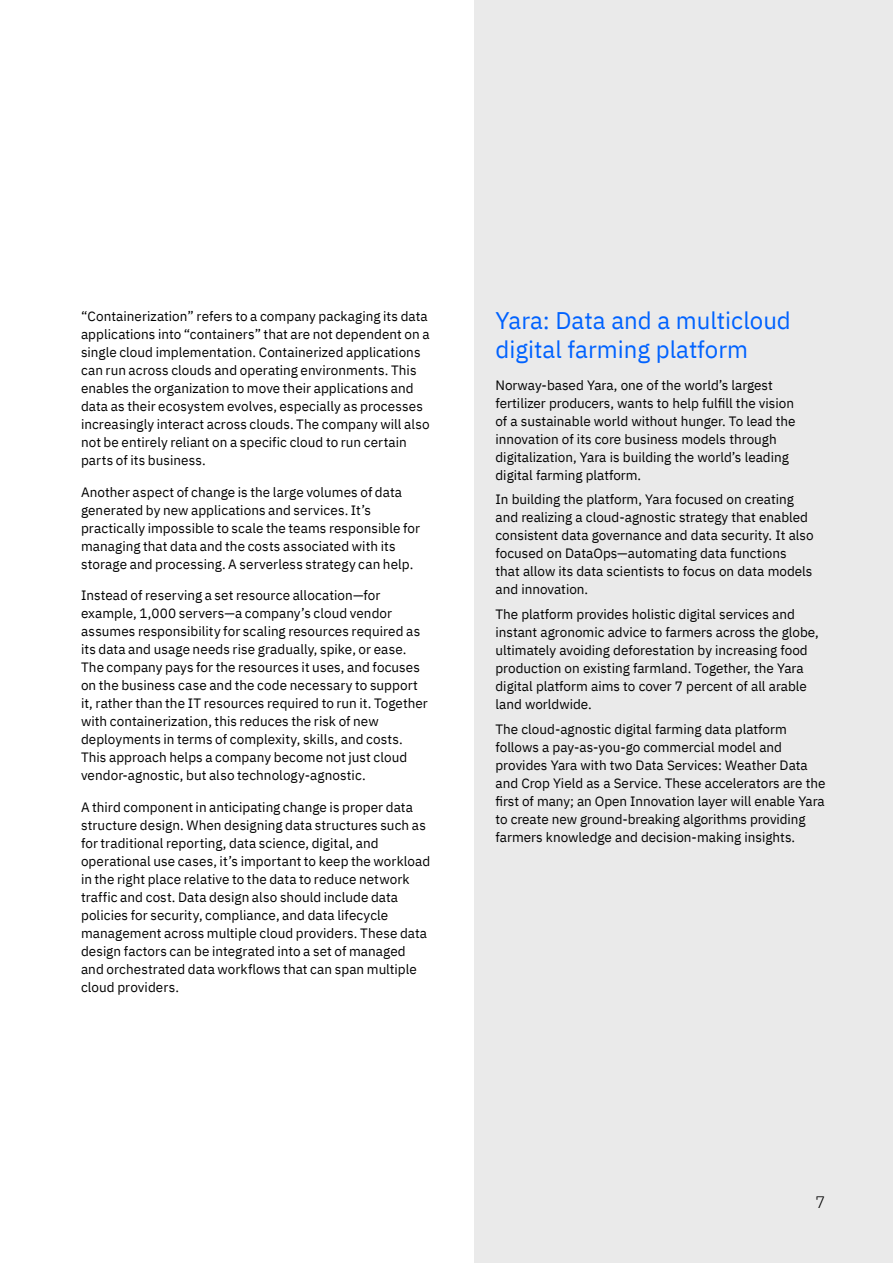
<style>
.page{position:relative;width:893px;height:1263px;background:#fff}
.page>*{position:absolute;margin:0;border:0;box-sizing:border-box;transform-origin:0 0}
.t1{font:24px/28.8px "IBM Plex Sans";color:#0062ff}
.t2{font:300 16.5px "IBM Plex Sans";color:#000}
.t3{font:13.5px/18px "IBM Plex Sans";color:#000}
</style>
<div class="page">
<div style="left:473px;top:0;width:420px;height:1263px;background:#eaeaea"></div>
<p class="t3" style="left:81px;top:306px;width:350px">“Containerization” refers to a company packaging its data applications into “containers” that are not dependent on a single cloud implementation. Containerized applications can run across clouds and operating environments. This enables the organization to move their applications and data as their ecosystem evolves, especially as processes increasingly interact across clouds. The company will also not be entirely reliant on a specific cloud to run certain parts of its business.</p>
<p class="t3" style="left:81px;top:482px;width:340px">Another aspect of change is the large volumes of data generated by new applications and services. It’s practically impossible to scale the teams responsible for managing that data and the costs associated with its storage and processing. A serverless strategy can help.</p>
<p class="t3" style="left:81px;top:585px;width:348px">Instead of reserving a set resource allocation—for example, 1,000 servers—a company’s cloud vendor assumes responsibility for scaling resources required as its data and usage needs rise gradually, spike, or ease.<br>The company pays for the resources it uses, and focuses on the business case and the code necessary to support it, rather than the IT resources required to run it. Together with containerization, this reduces the risk of new deployments in terms of complexity, skills, and costs.<br>This approach helps a company become not just cloud vendor-agnostic, but also technology-agnostic.</p>
<p class="t3" style="left:81px;top:797px;width:351px">A third component in anticipating change is proper data structure design. When designing data structures such as for traditional reporting, data science, digital, and operational use cases, it’s important to keep the workload in the right place relative to the data to reduce network traffic and cost. Data design also should include data policies for security, compliance, and data lifecycle management across multiple cloud providers. These data design factors can be integrated into a set of managed and orchestrated data workflows that can span multiple cloud providers.</p>
<h2 class="t1" style="left:495px;top:304px;width:297px">Yara: Data and a multicloud digital farming platform</h2>
<p class="t3" style="left:495px;top:375px;width:279px">Norway-based Yara, one of the world’s largest</p>
<p class="t3" style="left:495px;top:393px;width:300px">fertilizer producers, wants to help fulfill the vision</p>
<p class="t3" style="left:495px;top:411px;width:302px">of a sustainable world without hunger. To lead the innovation of its core business models through digitalization, Yara is building the world’s leading digital farming platform.</p>
<p class="t3" style="left:495px;top:489px;width:320px">In building the platform, Yara focused on creating and realizing a cloud-agnostic strategy that enabled consistent data governance and data security. It also focused on DataOps—automating data functions that allow its data scientists to focus on data models and innovation.</p>
<p class="t3" style="left:495px;top:604px;width:325px">The platform provides holistic digital services and instant agronomic advice to farmers across the globe, ultimately avoiding deforestation by increasing food production on existing farmland. Together, the Yara digital platform aims to cover 7 percent of all arable land worldwide.</p>
<p class="t3" style="left:495px;top:719px;width:331px">The cloud-agnostic digital farming data platform follows a pay-as-you-go commercial model and provides Yara with two Data Services: Weather Data and Crop Yield as a Service. These accelerators are the</p>
<p class="t3" style="left:495px;top:791px;width:331px">first of many; an Open Innovation layer will enable Yara</p>
<p class="t3" style="left:495px;top:809px;width:312px">to create new ground-breaking algorithms providing farmers knowledge and decision-making insights.</p>
<p class="t2" style="left:816px;top:1189px;width:11px">7</p>
</div>
